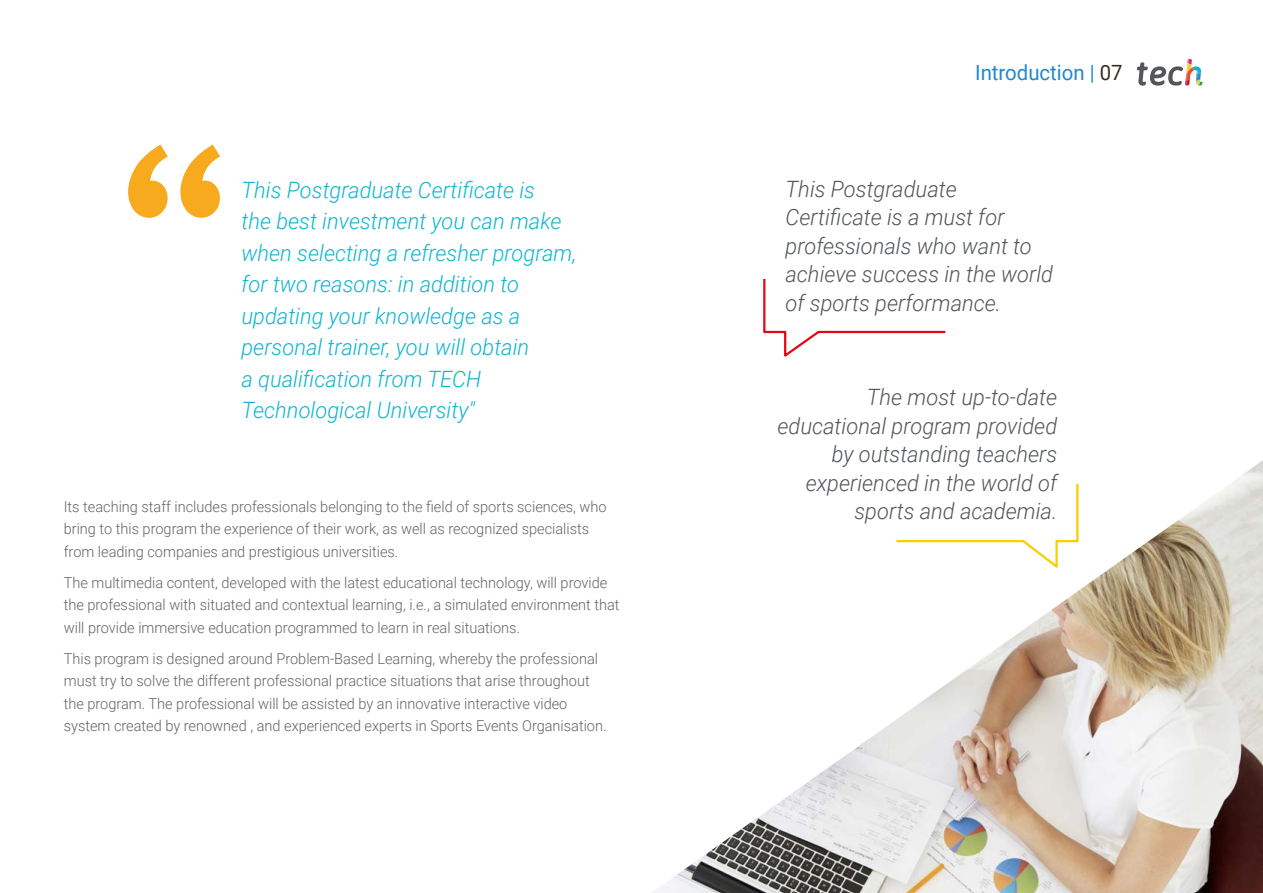
<style>
.page{position:relative;width:1263px;height:893px;background:#fff}
.page>*{position:absolute;margin:0;border:0;box-sizing:border-box;transform-origin:0 0}
.t1{font:italic 300 22.5px/31.5px "Roboto";color:#0fb6cf}
.t2{font:italic 300 22.5px/28.5px "Roboto";color:#52555b;text-align:right}
.t3{font:21px "Roboto";color:#2488c9}
.t4{font:300 15px/22.5px "Roboto";color:#61646a}
.s1{color:#312e20}
</style>
<div class="page">
<svg style="left:128px;top:145px;width:92px;height:73px"></svg>
<img style="left:655px;top:460px;width:608px;height:433px">
<svg style="left:1137px;top:59px;width:65px;height:27px"></svg>
<svg style="left:894px;top:482px;width:186px;height:89px"></svg>
<svg style="left:763px;top:278px;width:183px;height:79px"></svg>
<p class="t1" style="left:241px;top:173px;width:337px">This Postgraduate Certificate is<br>the best investment you can make when selecting a refresher program, for two reasons: in addition to updating your knowledge as a personal trainer, you will obtain<br>a qualification from TECH<br>Technological University"</p>
<p class="t4" style="left:64px;top:495px;width:544px">Its teaching staff includes professionals belonging to the field of sports sciences, who bring to this program the experience of their work, as well as recognized specialists from leading companies and prestigious universities.</p>
<p class="t4" style="left:64px;top:571px;width:557px">The multimedia content, developed with the latest educational technology, will provide the professional with situated and contextual learning, i.e., a simulated environment that will provide immersive education programmed to learn in real situations.</p>
<p class="t4" style="left:64px;top:647px;width:544px">This program is designed around Problem-Based Learning, whereby the professional must try to solve the different professional practice situations that arise throughout the program. The professional will be assisted by an innovative interactive video system created by renowned , and experienced experts in Sports Events Organisation.</p>
<h2 class="t3" style="left:975px;top:57px;width:149px">Introduction | <span class="s1">07</span></h2>
<h1 class="t2" style="left:785px;top:174px;width:269px;text-align:left">This Postgraduate<br>Certificate is a must for professionals who want to achieve success in the world of sports performance.</h1>
<h1 class="t2" style="left:777px;top:382px;width:281px">The most up-to-date educational program provided by outstanding teachers experienced in the world of sports and academia.</h1>
</div>
